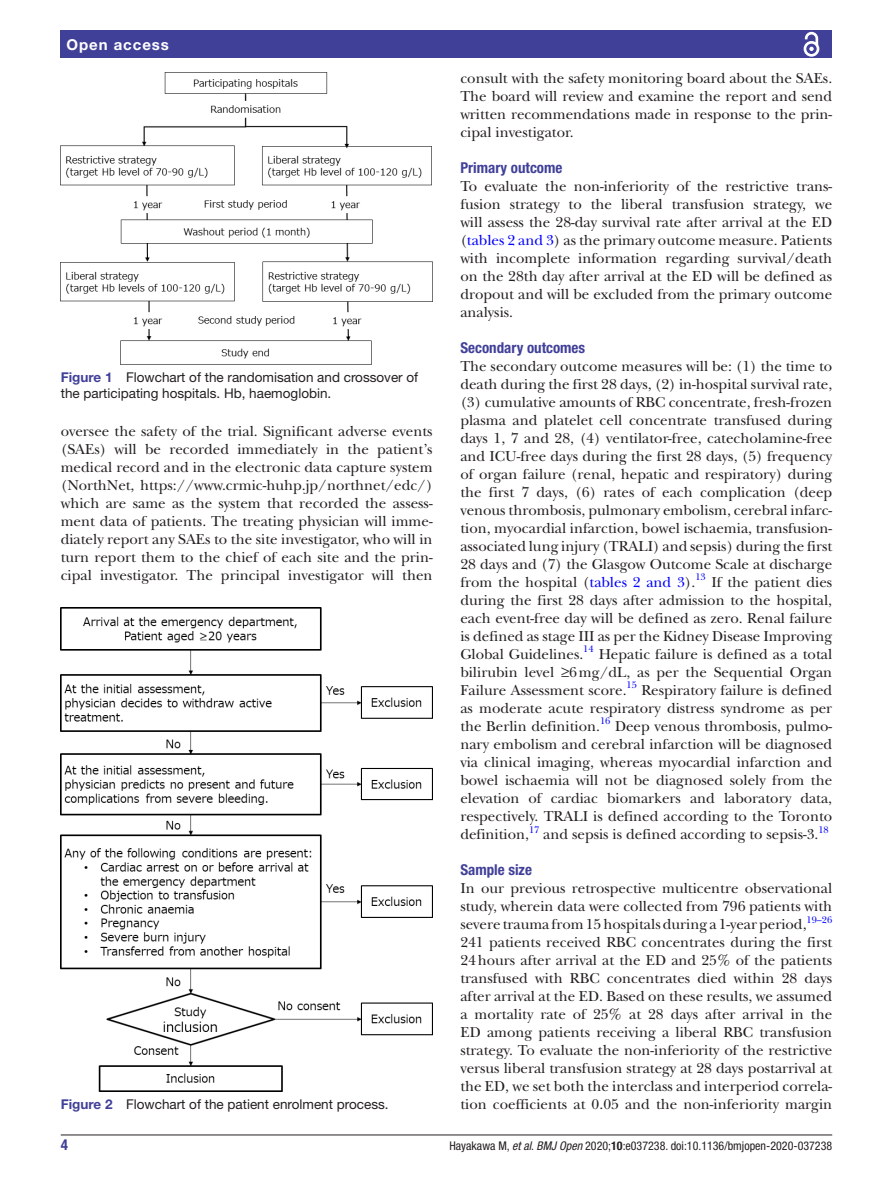
<style>
.page{position:relative;width:893px;height:1191px;background:#fff}
.page>*{position:absolute;margin:0;border:0;box-sizing:border-box;transform-origin:0 0}
.t1{font:15px/18px "New Baskerville";color:#231f20;text-align:justify}
.t2{font:700 condensed 15px "Helvetica Neue LT Std";color:#414099}
.t3{font:700 15px "Helvetica Neue LT Std";letter-spacing:.065em;color:#fff}
.t4{font:13.5px/16.2px "Helvetica Neue LT Std";color:#231f20}
.t5{font:condensed 12px "Helvetica Neue LT Std";color:#231f20}
.t6{font:9.9px "New Baskerville";color:#00f}
.s1{font-weight:700;color:#414099}
.s2{color:#00f}
.s3{font-style:italic}
.s4{font-weight:700}
</style>
<div class="page">
<hr style="left:61px;top:1134px;width:771px;height:1px;background:#231f20">
<div style="left:61px;top:31px;width:771px;height:27px;background:#414099"></div>
<svg style="left:803px;top:31px;width:17px;height:26px"></svg>
<img style="left:61px;top:73px;width:372px;height:291px">
<img style="left:61px;top:607px;width:372px;height:484px">
<p class="t3" style="left:66px;top:35px;width:104px">Open access</p>
<p class="t4" style="left:61px;top:369px;width:359px"><span class="s1">Figure 1</span> Flowchart of the randomisation and crossover of the participating hospitals. Hb, haemoglobin.</p>
<p class="t1" style="left:61px;top:422px;width:373px">oversee the safety of the trial. Significant adverse events (SAEs) will be recorded immediately in the patient’s medical record and in the electronic data capture system (NorthNet, https://www.crmic-huhp.jp/northnet/edc/) which are same as the system that recorded the assess&shy;ment data of patients. The treating physician will imme&shy;diately report any SAEs to the site investigator, who will in turn report them to the chief of each site and the prin&shy;cipal investigator. The principal investigator will then</p>
<p class="t4" style="left:61px;top:1096px;width:329px"><span class="s1">Figure 2</span> Flowchart of the patient enrolment process.</p>
<p class="t1" style="left:460px;top:69px;width:373px">consult with the safety monitoring board about the SAEs.<br>The board will review and examine the report and send written recommendations made in response to the prin&shy;cipal investigator.</p>
<p class="t2" style="left:460px;top:159px;width:104px">Primary outcome</p>
<p class="t1" style="left:460px;top:177px;width:373px">To evaluate the non-inferiority of the restrictive trans&shy;fusion strategy to the liberal transfusion strategy, we will assess the 28-day survival rate after arrival at the ED (<span class="s2">tables 2 and 3</span>) as the primary outcome measure. Patients with incomplete information regarding survival/death on the 28th day after arrival at the ED will be defined as dropout and will be excluded from the primary outcome analysis.</p>
<p class="t2" style="left:460px;top:339px;width:126px">Secondary outcomes</p>
<p class="t1" style="left:460px;top:357px;width:373px">The secondary outcome measures will be: (1) the time to death during the first 28 days, (2) in-hospital survival rate, (3) cumulative amounts of RBC concentrate, fresh-frozen plasma and platelet cell concentrate transfused during days 1, 7 and 28, (4) ventilator-free, catecholamine-free and ICU-free days during the first 28 days, (5) frequency of organ failure (renal, hepatic and respiratory) during the first 7 days, (6) rates of each complication (deep venous thrombosis, pulmonary embolism, cerebral infarc&shy;tion, myocardial infarction, bowel ischaemia, transfusion&shy;associated lung injury (TRALI) and sepsis) during the first 28 days and (7) the Glasgow Outcome Scale at discharge from the hospital (<span class="s2">tables 2 and 3</span>).</p>
<p class="t6" style="left:695px;top:571px;width:12px">13</p>
<p class="t1" style="left:460px;top:573px;width:373px;text-indent:251px">If the patient dies during the first 28 days after admission to the hospital, each event-free day will be defined as zero. Renal failure is defined as stage III as per the Kidney Disease Improving Global Guidelines.</p>
<p class="t6" style="left:583px;top:643px;width:12px">14</p>
<p class="t1" style="left:460px;top:645px;width:373px;text-indent:138px">Hepatic failure is defined as a total bilirubin level ≥6mg/dL, as per the Sequential Organ Failure Assessment score.</p>
<p class="t6" style="left:627px;top:679px;width:12px">15</p>
<p class="t1" style="left:460px;top:681px;width:373px;text-indent:181px">Respiratory failure is defined as moderate acute respiratory distress syndrome as per the Berlin definition.</p>
<p class="t6" style="left:600px;top:715px;width:12px">16</p>
<p class="t1" style="left:460px;top:717px;width:373px;text-indent:155px">Deep venous thrombosis, pulmo&shy;nary embolism and cerebral infarction will be diagnosed via clinical imaging, whereas myocardial infarction and bowel ischaemia will not be diagnosed solely from the elevation of cardiac biomarkers and laboratory data, respectively. TRALI is defined according to the Toronto definition,<sup>17</sup> and sepsis is defined according to sepsis-3.</p>
<p class="t6" style="left:818px;top:823px;width:12px">18</p>
<p class="t2" style="left:460px;top:861px;width:73px">Sample size</p>
<p class="t1" style="left:460px;top:879px;width:373px">In our previous retrospective multicentre observational study, wherein data were collected from 796 patients with severe trauma from 15 hospitals during a 1-year period,</p>
<p class="t6" style="left:807px;top:913px;width:27px">19–26</p>
<p class="t1" style="left:460px;top:933px;width:373px">241 patients received RBC concentrates during the first 24hours after arrival at the ED and 25% of the patients transfused with RBC concentrates died within 28 days after arrival at the ED. Based on these results, we assumed a mortality rate of 25% at 28 days after arrival in the ED among patients receiving a liberal RBC transfusion strategy. To evaluate the non-inferiority of the restrictive versus liberal transfusion strategy at 28 days postarrival at the ED, we set both the interclass and interperiod correla&shy;tion coefficients at 0.05 and the non-inferiority margin</p>
<p class="t2" style="left:61px;top:1135px;width:9px">4</p>
<p class="t5" style="left:449px;top:1138px;width:384px">Hayakawa M, <span class="s3">et al</span>. <span class="s3">BMJ Open</span> 2020;<span class="s4">10</span>:e037238. doi:10.1136/bmjopen-2020-037238</p>
</div>
